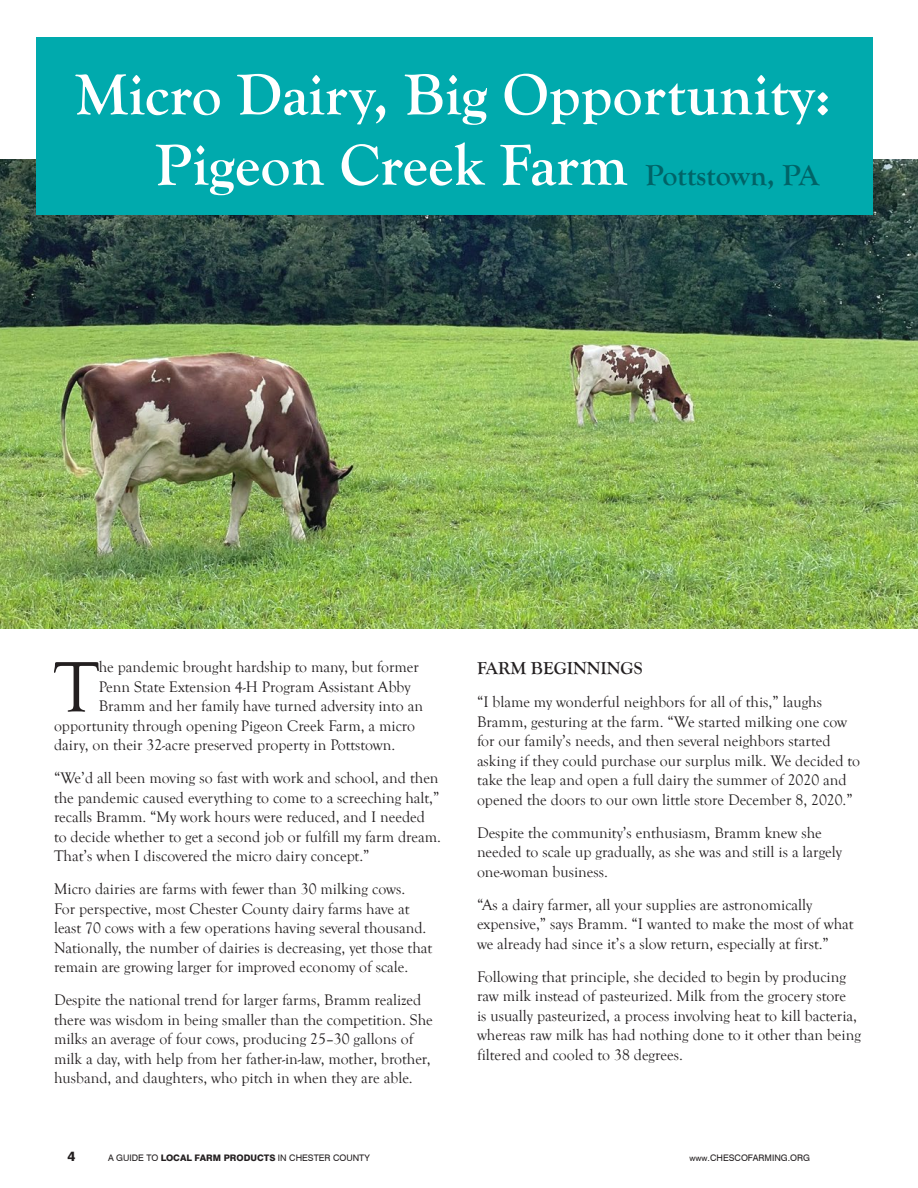
<style>
.page{position:relative;width:918px;height:1188px;background:#fff}
.page>*{position:absolute;margin:0;border:0;box-sizing:border-box;transform-origin:0 0}
.pc-Body_text_-_1st_p{font:73.65px "Goudy Old Style T";color:#231f20}
.t1{font:700 60px "Goudy Old Style T";color:#fff}
.pc-Body_text{font:700 18px "Goudy Old Style T";color:#231f20}
.pc-Body_text-2{font:15.75px/19.5px "Goudy Old Style T";color:#231f20}
.pc-Body_text_-_1st_p-2{font:15.75px "Goudy Old Style T";color:#231f20}
.t2{font:800 13.5px "Swiss 721 BT";color:#231f20}
.t3{font:9px "Swiss 721 BT";color:#231f20}
.s1{font-size:30px;color:#939598}
.s2{font-weight:800}
.s3{font-size:8.25px}
</style>
<div class="page">
<img style="left:0;top:160px;width:918px;height:469px">
<div style="left:36px;top:38px;width:837px;height:177px;background:#00aaad"></div>
<p class="t1" style="left:75px;top:61px;width:757px">Micro Dairy, Big Opportunity:</p>
<p class="t1" style="left:155px;top:132px;width:666px">Pigeon Creek Farm <span class="s1">Pottstown, PA</span></p>
<p class="pc-Body_text_-_1st_p" style="left:54px;top:647px;width:46px">T</p>
<p class="pc-Body_text_-_1st_p-2" style="left:99px;top:658px;width:322px">he pandemic brought hardship to many, but former</p>
<p class="pc-Body_text_-_1st_p-2" style="left:99px;top:678px;width:313px">Penn State Extension 4-H Program Assistant Abby</p>
<p class="pc-Body_text_-_1st_p-2" style="left:99px;top:697px;width:326px">Bramm and her family have turned adversity into an</p>
<p class="pc-Body_text_-_1st_p-2" style="left:54px;top:717px;width:363px">opportunity through opening Pigeon Creek Farm, a micro</p>
<p class="pc-Body_text_-_1st_p-2" style="left:54px;top:736px;width:343px">dairy, on their 32-acre preserved property in Pottstown.</p>
<p class="pc-Body_text-2" style="left:54px;top:769px;width:388px">“We’d all been moving so fast with work and school, and then the pandemic caused everything to come to a screeching halt,” recalls Bramm. “My work hours were reduced, and I needed to decide whether to get a second job or fulfill my farm dream.<br>That’s when I discovered the micro dairy concept.”</p>
<p class="pc-Body_text-2" style="left:54px;top:880px;width:380px">Micro dairies are farms with fewer than 30 milking cows.<br>For perspective, most Chester County dairy farms have at least 70 cows with a few operations having several thousand.<br>Nationally, the number of dairies is decreasing, yet those that remain are growing larger for improved economy of scale.</p>
<p class="pc-Body_text-2" style="left:54px;top:991px;width:380px">Despite the national trend for larger farms, Bramm realized there was wisdom in being smaller than the competition. She milks an average of four cows, producing 25–30 gallons of milk a day, with help from her father-in-law, mother, brother, husband, and daughters, who pitch in when they are able.</p>
<p class="pc-Body_text" style="left:477px;top:658px;width:167px">FARM BEGINNINGS</p>
<p class="pc-Body_text-2" style="left:477px;top:693px;width:385px">“I blame my wonderful neighbors for all of this,” laughs Bramm, gesturing at the farm. “We started milking one cow for our family’s needs, and then several neighbors started asking if they could purchase our surplus milk. We decided to take the leap and open a full dairy the summer of 2020 and opened the doors to our own little store December 8, 2020.”</p>
<p class="pc-Body_text-2" style="left:477px;top:823px;width:367px">Despite the community’s enthusiasm, Bramm knew she needed to scale up gradually, as she was and still is a largely one-woman business.</p>
<p class="pc-Body_text-2" style="left:477px;top:895px;width:378px">“As a dairy farmer, all your supplies are astronomically expensive,” says Bramm. “I wanted to make the most of what we already had since it’s a slow return, especially at first.”</p>
<p class="pc-Body_text-2" style="left:477px;top:967px;width:385px">Following that principle, she decided to begin by producing raw milk instead of pasteurized. Milk from the grocery store<br>is usually pasteurized, a process involving heat to kill bacteria, whereas raw milk has had nothing done to it other than being filtered and cooled to 38 degrees.</p>
<p class="t2" style="left:68px;top:1148px;width:9px">4</p>
<p class="t3" style="left:108px;top:1152px;width:263px">A GUIDE TO <span class="s2">LOCAL FARM PRODUCTS</span> IN CHESTER COUNTY</p>
<p class="t3" style="left:690px;top:1152px;width:122px"><span class="s3">www</span>.CHESCOFARMING.ORG</p>
</div>
